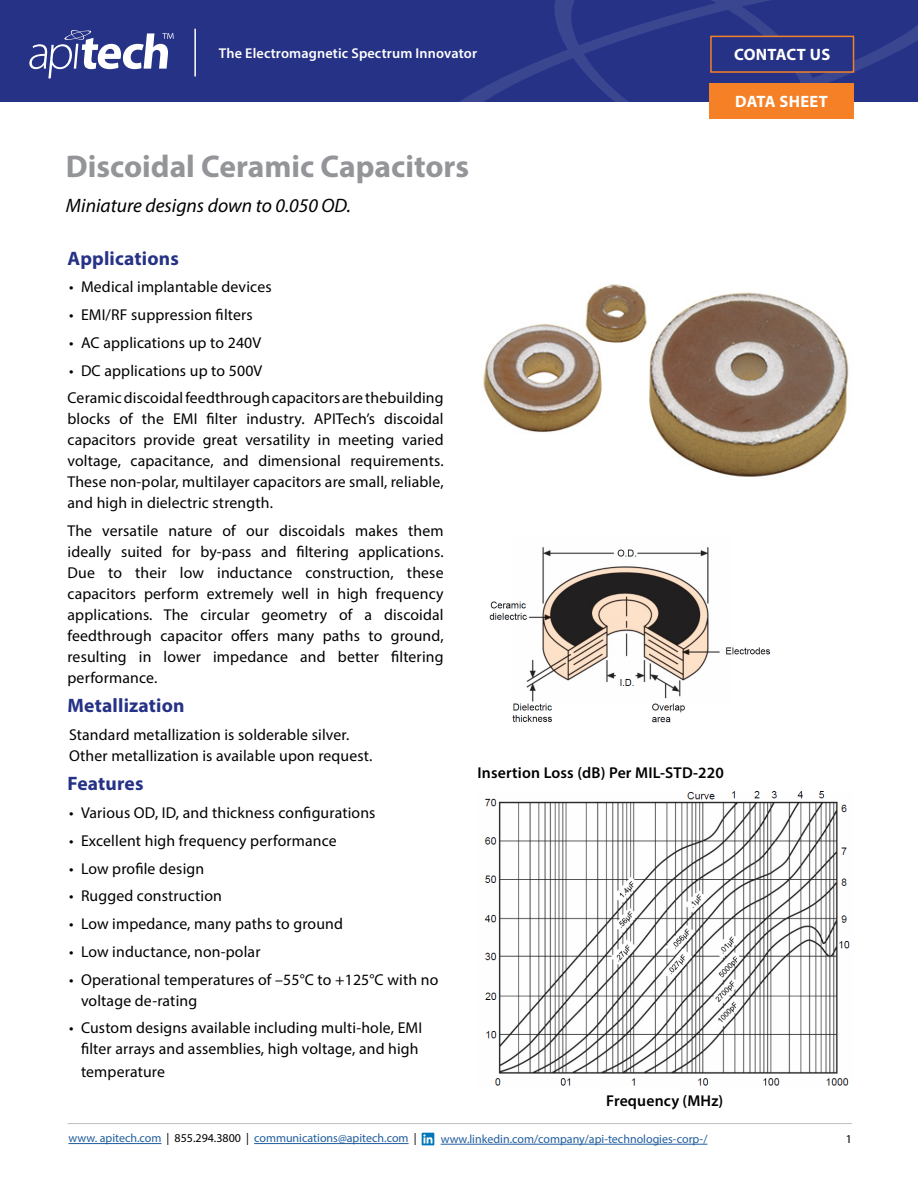
<style>
.page{position:relative;width:918px;height:1188px;background:#fff}
.page>*{position:absolute;margin:0;border:0;box-sizing:border-box;transform-origin:0 0}
.t1{font:700 31.5px "Myriad Pro";color:#939598}
.t2{font:700 19.5px "Myriad Pro";letter-spacing:.01em;color:#263286}
.t3{font:italic 19.5px "Myriad Pro";color:#000}
.t4{font:700 16.5px "Myriad Pro";letter-spacing:.02em;color:#fff}
.t5{font:15.75px/21px "Myriad Pro";letter-spacing:.01em;color:#000;text-align:justify}
.t6{font:600 15.75px "Myriad Pro";letter-spacing:.01em;color:#000}
.t7{font:600 14.25px "Myriad Pro";letter-spacing:.01em;color:#fff}
.t8{font:12px "Myriad Pro";color:#215e9e}
.t9{font:12px "Myriad Pro";color:#000}
.s1{color:#000}
</style>
<div class="page">
<div style="left:0;top:0;width:918px;height:102px;background:#263286"></div>
<svg style="left:460px;top:25px;width:458px;height:77px"></svg>
<svg style="left:539px;top:0;width:301px;height:119px"></svg>
<hr style="left:194px;top:29px;width:2px;height:47px;background:#fff">
<svg style="left:29px;top:30px;width:145px;height:48px"></svg>
<div style="left:710px;top:83px;width:144px;height:36px;background:#f58025"></div>
<div style="left:710px;top:36px;width:144px;height:37px;background:#263286;border:2px solid #f58025"></div>
<hr style="left:68px;top:1123px;width:784px;height:1px;background:#bcbec0">
<hr style="left:68px;top:1143px;width:94px;height:1px;background:#215e9e">
<hr style="left:254px;top:1143px;width:155px;height:1px;background:#215e9e">
<svg style="left:422px;top:1133px;width:12px;height:12px"></svg>
<svg style="left:423px;top:1134px;width:9px;height:9px"></svg>
<hr style="left:441px;top:1144px;width:266px;height:1px;background:#215e9e">
<img style="left:483px;top:284px;width:366px;height:193px">
<img style="left:489px;top:547px;width:282px;height:176px">
<img style="left:484px;top:791px;width:366px;height:295px">
<p class="t7" style="left:219px;top:44px;width:260px">The Electromagnetic Spectrum Innovator</p>
<p class="t4" style="left:734px;top:44px;width:98px">CONTACT US</p>
<p class="t4" style="left:735px;top:91px;width:94px">DATA SHEET</p>
<p class="t1" style="left:66px;top:146px;width:405px">Discoidal Ceramic Capacitors</p>
<p class="t3" style="left:66px;top:193px;width:287px">Miniature designs down to 0.050 OD.</p>
<p class="t2" style="left:68px;top:245px;width:113px">Applications</p>
<p class="t5" style="left:69px;top:276px;width:204px">• Medical implantable devices</p>
<p class="t5" style="left:69px;top:304px;width:185px">• EMI/RF suppression filters</p>
<p class="t5" style="left:69px;top:332px;width:194px">• AC applications up to 240V</p>
<p class="t5" style="left:69px;top:360px;width:195px">• DC applications up to 500V</p>
<p class="t5" style="left:68px;top:387px;width:378px">Ceramic discoidal feedthrough capacitors are thebuilding blocks of the EMI filter industry. APITech’s discoidal capacitors provide great versatility in meeting varied voltage, capacitance, and dimensional requirements.<br>These non-polar, multilayer capacitors are small, reliable, and high in dielectric strength.</p>
<p class="t5" style="left:68px;top:520px;width:378px">The versatile nature of our discoidals makes them ideally suited for by-pass and filtering applications.<br>Due to their low inductance construction, these capacitors perform extremely well in high frequency applications. The circular geometry of a discoidal feedthrough capacitor offers many paths to ground, resulting in lower impedance and better filtering performance.</p>
<p class="t2" style="left:68px;top:693px;width:119px">Metallization</p>
<p class="t5" style="left:69px;top:724px;width:305px">Standard metallization is solderable silver.<br>Other metallization is available upon request.</p>
<p class="t2" style="left:68px;top:771px;width:78px">Features</p>
<p class="t5" style="left:69px;top:802px;width:308px">• Various OD, ID, and thickness configurations</p>
<p class="t5" style="left:69px;top:830px;width:269px">• Excellent high frequency performance</p>
<p class="t5" style="left:69px;top:858px;width:137px">• Low profile design</p>
<p class="t5" style="left:69px;top:885px;width:154px">• Rugged construction</p>
<p class="t5" style="left:69px;top:913px;width:275px">• Low impedance, many paths to ground</p>
<p class="t5" style="left:69px;top:941px;width:193px">• Low inductance, non-polar</p>
<p class="t5" style="left:81px;top:969px;width:359px;text-indent:-12px">• Operational temperatures of –55°C to +125°C with no voltage de-rating</p>
<p class="t5" style="left:69px;top:1017px;width:355px;text-align:center">• Custom designs available including multi-hole, EMI filter arrays and assemblies, high voltage, and high</p>
<p class="t5" style="left:81px;top:1061px;width:85px">temperature</p>
<p class="t6" style="left:478px;top:763px;width:248px">Insertion Loss (dB) Per MIL-STD-220</p>
<p class="t6" style="left:606px;top:1091px;width:119px">Frequency (MHz)</p>
<p class="t8" style="left:68px;top:1131px;width:350px">www. apitech.com <span class="s1">| 855.294.3800 |</span> communications@apitech.com <span class="s1">|</span></p>
<p class="t8" style="left:441px;top:1132px;width:268px">www.linkedin.com/company/api-technologies-corp-/</p>
<p class="t9" style="left:846px;top:1132px;width:8px">1</p>
</div>
